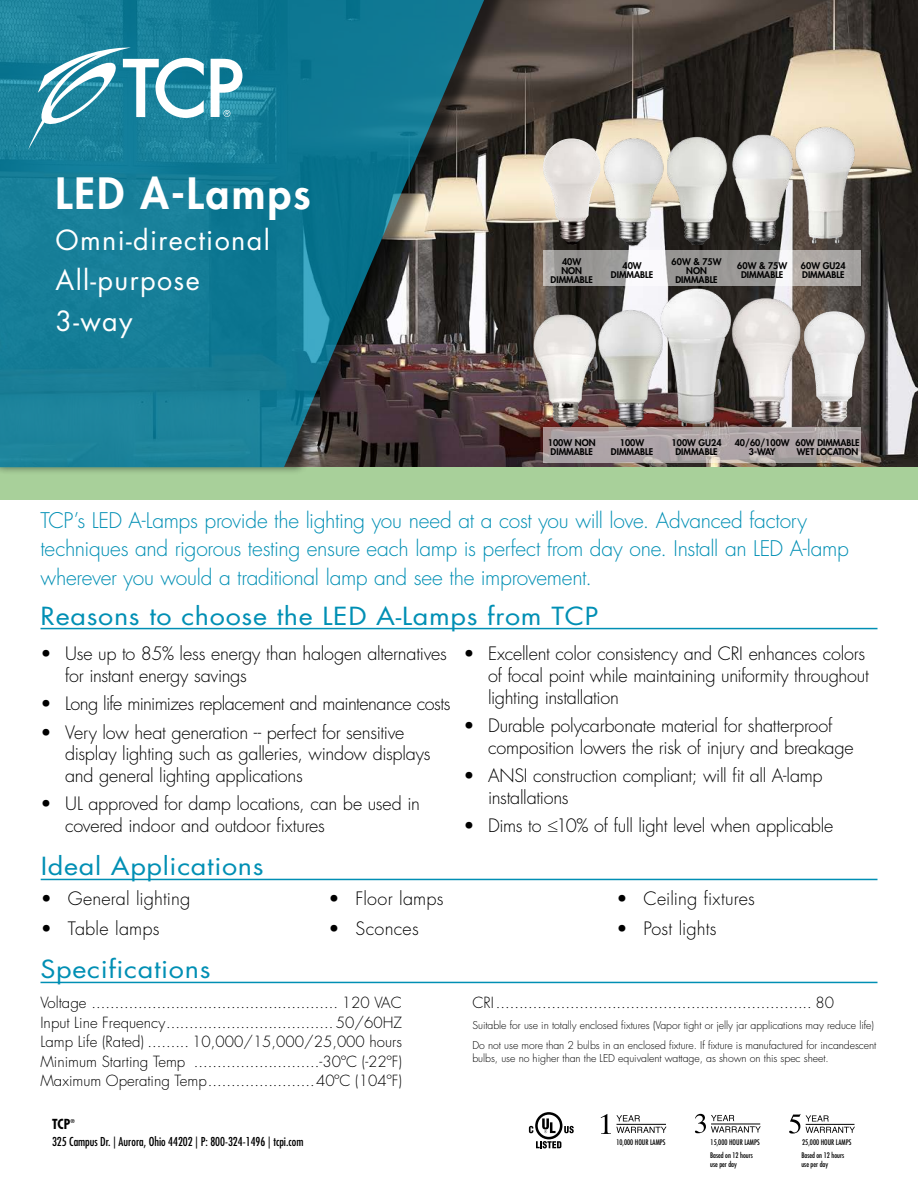
<style>
.page{position:relative;width:918px;height:1188px;background:#fff}
.page>*{position:absolute;margin:0;border:0;box-sizing:border-box;transform-origin:0 0}
.t1{font:800 42px "Futura Std";letter-spacing:.05em;color:#fff}
.t2{font:27px/40.5px "Futura Std";letter-spacing:.05em;color:#fff}
.t3{font:24.3px "Futura Std";letter-spacing:.025em;color:#008fb4;scale:1.11 1}
.t4{font:300 21px/28.5px "Futura Std";letter-spacing:-.015em;color:#008fb4}
.t5{font:300 18px/21.6px "Futura Std";letter-spacing:-.015em;color:#000}
.t6{font:300 18px "Futura Std";letter-spacing:.005em;color:#000}
.t7{font:300 18px "Futura Std";letter-spacing:.01em;color:#000}
.t8{font:300 18px "Futura Std";letter-spacing:.015em;color:#000}
.t9{font:300 15px/19.5px "Futura Std";color:#000;text-align:justify}
.t10{font:700 condensed 13.5px "Futura Std";color:#000}
.t11{font:condensed 12px "Futura Std";color:#000}
.t12{font:300 10.5px/20.2px "Futura Std";letter-spacing:-.005em;color:#000}
.t13{font:800 9px/9px "Futura Std";color:#000;text-align:center}
.t14{font:condensed 7.5px/13px "Futura Std";color:#000}
.t15{font:700 condensed 5.25px "Futura Std";color:#000}
</style>
<div class="page">
<img style="left:512px;top:0;width:406px;height:467px">
<svg style="left:544px;top:251px;width:317px;height:35px;fill:#9c9b99"></svg>
<svg style="left:544px;top:428px;width:317px;height:35px;background:#afa5a6"></svg>
<div style="left:0;top:467px;width:918px;height:33px;background:#a8d09a"></div>
<hr style="left:41px;top:879px;width:836px;height:1px;background:#008fb4">
<hr style="left:40px;top:982px;width:838px;height:1px;background:#008fb4">
<div style="left:0;top:0;width:512px;height:476px;background:#000;opacity:.75"></div>
<svg style="left:0;top:0;width:490px;height:467px;background:#247285"></svg>
<svg style="left:28px;top:48px;width:176px;height:102px"></svg>
<svg style="left:211px;top:59px;width:31px;height:58px"></svg>
<hr style="left:40px;top:628px;width:838px;height:1px;background:#008fb4">
<img style="left:667px;top:134px;width:62px;height:111px">
<img style="left:808px;top:311px;width:26px;height:36px">
<img style="left:597px;top:305px;width:61px;height:124px">
<img style="left:532px;top:313px;width:66px;height:116px">
<img style="left:785px;top:122px;width:76px;height:128px">
<img style="left:732px;top:133px;width:62px;height:113px">
<img style="left:542px;top:138px;width:59px;height:107px">
<img style="left:603px;top:137px;width:61px;height:110px">
<img style="left:658px;top:287px;width:75px;height:142px">
<img style="left:725px;top:292px;width:83px;height:142px">
<svg style="left:601px;top:1114px;width:66px;height:20px"></svg>
<svg style="left:695px;top:1114px;width:66px;height:19px"></svg>
<svg style="left:789px;top:1114px;width:66px;height:20px"></svg>
<svg style="left:529px;top:1112px;width:45px;height:36px"></svg>
<h1 class="t1" style="left:55px;top:167px;width:257px">LED A-Lamps</h1>
<h2 class="t2" style="left:55px;top:220px;width:216px">Omni-directional<br>All-purpose<br>3-way</h2>
<p class="t13" style="left:551px;top:257px;width:44px">40W<br>NON<br>DIMMABLE</p>
<p class="t13" style="left:611px;top:261px;width:44px">40W<br>DIMMABLE</p>
<p class="t13" style="left:672px;top:257px;width:51px">60W &amp; 75W<br>NON<br>DIMMABLE</p>
<p class="t13" style="left:737px;top:261px;width:51px">60W &amp; 75W<br>DIMMABLE</p>
<p class="t13" style="left:801px;top:261px;width:46px;text-align:left">60W GU24<br>DIMMABLE</p>
<p class="t13" style="left:548px;top:438px;width:49px">100W NON<br>DIMMABLE</p>
<p class="t13" style="left:611px;top:438px;width:44px">100W<br>DIMMABLE</p>
<p class="t13" style="left:672px;top:438px;width:51px">100W GU24<br>DIMMABLE</p>
<p class="t13" style="left:735px;top:438px;width:56px">40/60/100W<br>3-WAY</p>
<p class="t13" style="left:796px;top:438px;width:66px;text-align:left">60W DIMMABLE<br>WET LOCATION</p>
<p class="t4" style="left:40px;top:507px;width:810px">TCP’s LED A-Lamps provide the lighting you need at a cost you will love. Advanced factory techniques and rigorous testing ensure each lamp is perfect from day one. Install an LED A-lamp wherever you would a traditional lamp and see the improvement.</p>
<h3 class="t3" style="left:40px;top:600px;width:504px">Reasons to choose the LED A-Lamps from TCP</h3>
<p class="t5" style="left:65px;top:644px;width:383px;text-indent:-25px">• Use up to 85% less energy than halogen alternatives for instant energy savings</p>
<p class="t5" style="left:40px;top:694px;width:411px">• Long life minimizes replacement and maintenance costs</p>
<p class="t5" style="left:65px;top:722px;width:367px;text-indent:-25px">• Very low heat generation -- perfect for sensitive display lighting such as galleries, window displays and general lighting applications</p>
<p class="t5" style="left:65px;top:793px;width:356px;text-indent:-25px">• UL approved for damp locations, can be used in covered indoor and outdoor fixtures</p>
<h3 class="t3" style="left:41px;top:851px;width:202px">Ideal Applications</h3>
<p class="t6" style="left:41px;top:888px;width:151px">• General lighting</p>
<p class="t7" style="left:41px;top:918px;width:120px">• Table lamps</p>
<h3 class="t3" style="left:40px;top:954px;width:155px">Specifications</h3>
<p class="t8" style="left:329px;top:888px;width:116px">• Floor lamps</p>
<p class="t8" style="left:329px;top:918px;width:92px">• Sconces</p>
<p class="t5" style="left:488px;top:644px;width:382px;text-indent:-25px">• Excellent color consistency and CRI enhances colors of focal point while maintaining uniformity throughout lighting installation</p>
<p class="t5" style="left:488px;top:715px;width:367px;text-indent:-25px">• Durable polycarbonate material for shatterproof composition lowers the risk of injury and breakage</p>
<p class="t5" style="left:488px;top:765px;width:336px;text-indent:-25px">• ANSI construction compliant; will fit all A-lamp installations</p>
<p class="t5" style="left:463px;top:815px;width:372px">• Dims to ≤10% of full light level when applicable</p>
<p class="t7" style="left:617px;top:888px;width:140px">• Ceiling fixtures</p>
<p class="t6" style="left:617px;top:918px;width:101px">• Post lights</p>
<p class="t9" style="left:40px;top:994px;width:363px">Voltage ..................................................... 120 VAC Input Line Frequency.................................... 50/60HZ Lamp Life (Rated) ......... 10,000/15,000/25,000 hours Minimum Starting Temp ...........................-30ºC (-22ºF)<br>Maximum Operating Temp.......................40ºC (104ºF)</p>
<p class="t9" style="left:472px;top:994px;width:363px">CRI.................................................................... 80</p>
<p class="t12" style="left:472px;top:1015px;width:406px">Suitable for use in totally enclosed fixtures (Vapor tight or jelly jar applications may reduce life)<br>Do not use more than 2 bulbs in an enclosed fixture. If fixture is manufactured for incandescent</p>
<p class="t12" style="left:472px;top:1049px;width:358px">bulbs, use no higher than the LED equivalent wattage, as shown on this spec sheet.</p>
<p class="t10" style="left:52px;top:1116px;width:20px">TCP</p>
<p class="t15" style="left:71px;top:1118px;width:6px">®</p>
<p class="t11" style="left:52px;top:1134px;width:253px">325 Campus Dr. | Aurora, Ohio 44202 | P: 800-324-1496 | tcpi.com</p>
<p class="t14" style="left:616px;top:1136px;width:51px">10,000 HOUR LAMPS</p>
<p class="t14" style="left:710px;top:1136px;width:51px">15,000 HOUR LAMPS<br>Based on 12 hours</p>
<p class="t14" style="left:710px;top:1158px;width:28px">use per day</p>
<p class="t14" style="left:801px;top:1151px;width:44px;line-height:9px">Based on 12 hours use per day</p>
<p class="t14" style="left:802px;top:1136px;width:51px">25,000 HOUR LAMPS</p>
</div>
